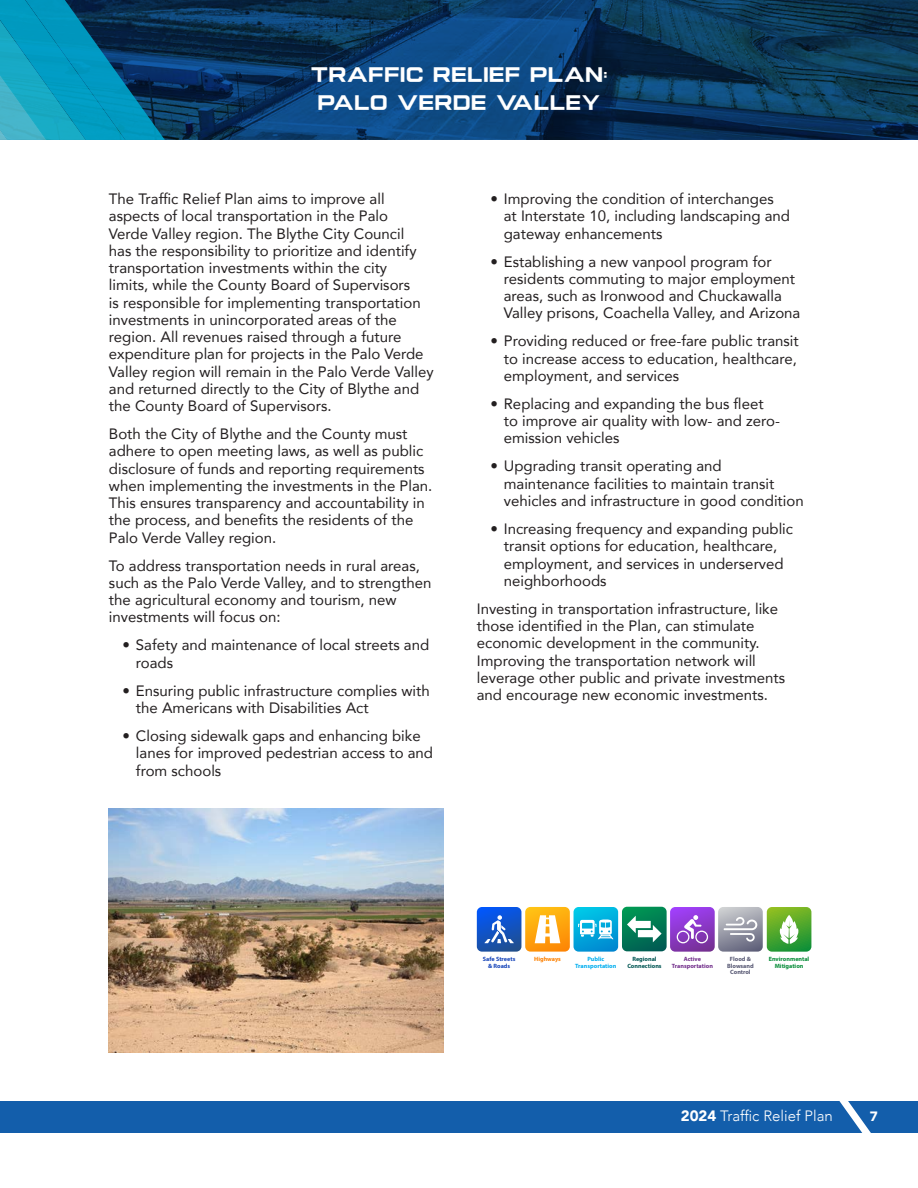
<style>
.page{position:relative;width:918px;height:1188px;background:#fff}
.page>*{position:absolute;margin:0;border:0;box-sizing:border-box;transform-origin:0 0}
.Photo_Headers{font:700 22.5px "Gemsbuck 01";color:#fff}
.Paragraph_Text{font:15px/17.2px "Avenir";color:#231f20}
.t1{font:300 15px "Avenir";color:#fff}
.t2{font:900 13.5px "Avenir";color:#fff}
.t3{font:700 6.15px/6.3px "Myriad Pro";color:#088d39;text-align:center}
.t4{font:700 6.15px/6.3px "Myriad Pro";color:#585974;text-align:center}
.t5{font:700 6.15px/6.3px "Myriad Pro";color:#00aeef;text-align:center}
.t6{font:700 6.15px/6.3px "Myriad Pro";color:#722f8b;text-align:center}
.t7{font:700 6.15px/6.3px "Myriad Pro";color:#005553;text-align:center}
.t8{font:700 6.15px/6.3px "Myriad Pro";color:#1947ba;text-align:center}
.t9{font:700 6.15px "Myriad Pro";letter-spacing:-.005em;color:#fd8204}
.s1{font-weight:900}
</style>
<div class="page">
<img style="left:109px;top:808px;width:334px;height:244px">
<svg style="left:477px;top:907px;width:334px;height:45px"></svg>
<div style="left:0;top:1101px;width:918px;height:32px;background:#135eab"></div>
<svg style="left:165px;top:0;width:753px;height:140px;background:#0b3963"></svg>
<svg style="left:0;top:0;width:165px;height:140px;background:#0b7ea1"></svg>
<svg style="left:839px;top:1101px;width:32px;height:32px"></svg>
<p class="Photo_Headers" style="left:310px;top:59px;width:299px">TRAFFIC RELIEF PLAN:</p>
<p class="Photo_Headers" style="left:318px;top:88px;width:285px">PALO VERDE VALLEY</p>
<p class="Photo_Headers" style="left:209px;top:83px;width:501px">TRAFFIC RELIEF: COACHELLA VALLEY</p>
<p class="Paragraph_Text" style="left:109px;top:190px;width:326px">The Traffic Relief Plan aims to improve all aspects of local transportation in the Palo<br>Verde Valley region. The Blythe City Council<br>has the responsibility to prioritize and identify transportation investments within the city<br>limits, while the County Board of Supervisors<br>is responsible for implementing transportation investments in unincorporated areas of the region. All revenues raised through a future expenditure plan for projects in the Palo Verde Valley region will remain in the Palo Verde Valley and returned directly to the City of Blythe and the County Board of Supervisors.</p>
<p class="Paragraph_Text" style="left:109px;top:425px;width:325px">Both the City of Blythe and the County must adhere to open meeting laws, as well as public disclosure of funds and reporting requirements when implementing the investments in the Plan.<br>This ensures transparency and accountability in the process, and benefits the residents of the Palo Verde Valley region.</p>
<p class="Paragraph_Text" style="left:109px;top:556px;width:324px">To address transportation needs in rural areas, such as the Palo Verde Valley, and to strengthen the agricultural economy and tourism, new investments will focus on:</p>
<p class="Paragraph_Text" style="left:136px;top:636px;width:295px;text-indent:-14px">• Safety and maintenance of local streets and roads</p>
<p class="Paragraph_Text" style="left:136px;top:681px;width:295px;text-indent:-14px">• Ensuring public infrastructure complies with the Americans with Disabilities Act</p>
<p class="Paragraph_Text" style="left:136px;top:727px;width:299px;text-indent:-14px">• Closing sidewalk gaps and enhancing bike lanes for improved pedestrian access to and from schools</p>
<p class="Paragraph_Text" style="left:504px;top:190px;width:288px;text-indent:-14px">• Improving the condition of interchanges at Interstate 10, including landscaping and gateway enhancements</p>
<p class="Paragraph_Text" style="left:504px;top:252px;width:298px;text-indent:-14px">• Establishing a new vanpool program for residents commuting to major employment areas, such as Ironwood and Chuckawalla Valley prisons, Coachella Valley, and Arizona</p>
<p class="Paragraph_Text" style="left:504px;top:332px;width:296px;text-indent:-14px">• Providing reduced or free-fare public transit to increase access to education, healthcare, employment, and services</p>
<p class="Paragraph_Text" style="left:504px;top:395px;width:278px;text-indent:-14px">• Replacing and expanding the bus fleet to improve air quality with low- and zero&shy;emission vehicles</p>
<p class="Paragraph_Text" style="left:504px;top:457px;width:301px;text-indent:-14px">• Upgrading transit operating and maintenance facilities to maintain transit vehicles and infrastructure in good condition</p>
<p class="Paragraph_Text" style="left:504px;top:520px;width:291px;text-indent:-14px">• Increasing frequency and expanding public transit options for education, healthcare, employment, and services in underserved neighborhoods</p>
<p class="Paragraph_Text" style="left:477px;top:600px;width:310px">Investing in transportation infrastructure, like those identified in the Plan, can stimulate economic development in the community.<br>Improving the transportation network will leverage other public and private investments and encourage new economic investments.</p>
<p class="t8" style="left:483px;top:956px;width:34px">Safe Streets &amp; Roads</p>
<p class="t6" style="left:672px;top:956px;width:43px">Active<br>Transportation</p>
<p class="t3" style="left:769px;top:956px;width:42px">Environmental<br>Mitigation</p>
<p class="t4" style="left:727px;top:956px;width:28px">Flood &amp;<br>Blowsand<br>Control</p>
<p class="t9" style="left:534px;top:955px;width:28px">Highways</p>
<p class="t7" style="left:627px;top:956px;width:36px">Regional<br>Connections</p>
<p class="t5" style="left:575px;top:956px;width:43px">Public<br>Transportation</p>
<p class="t1" style="left:681px;top:1107px;width:153px"><span class="s1">2024</span> Traffic Relief Plan</p>
<p class="t2" style="left:870px;top:1104px;width:9px">7</p>
</div>
